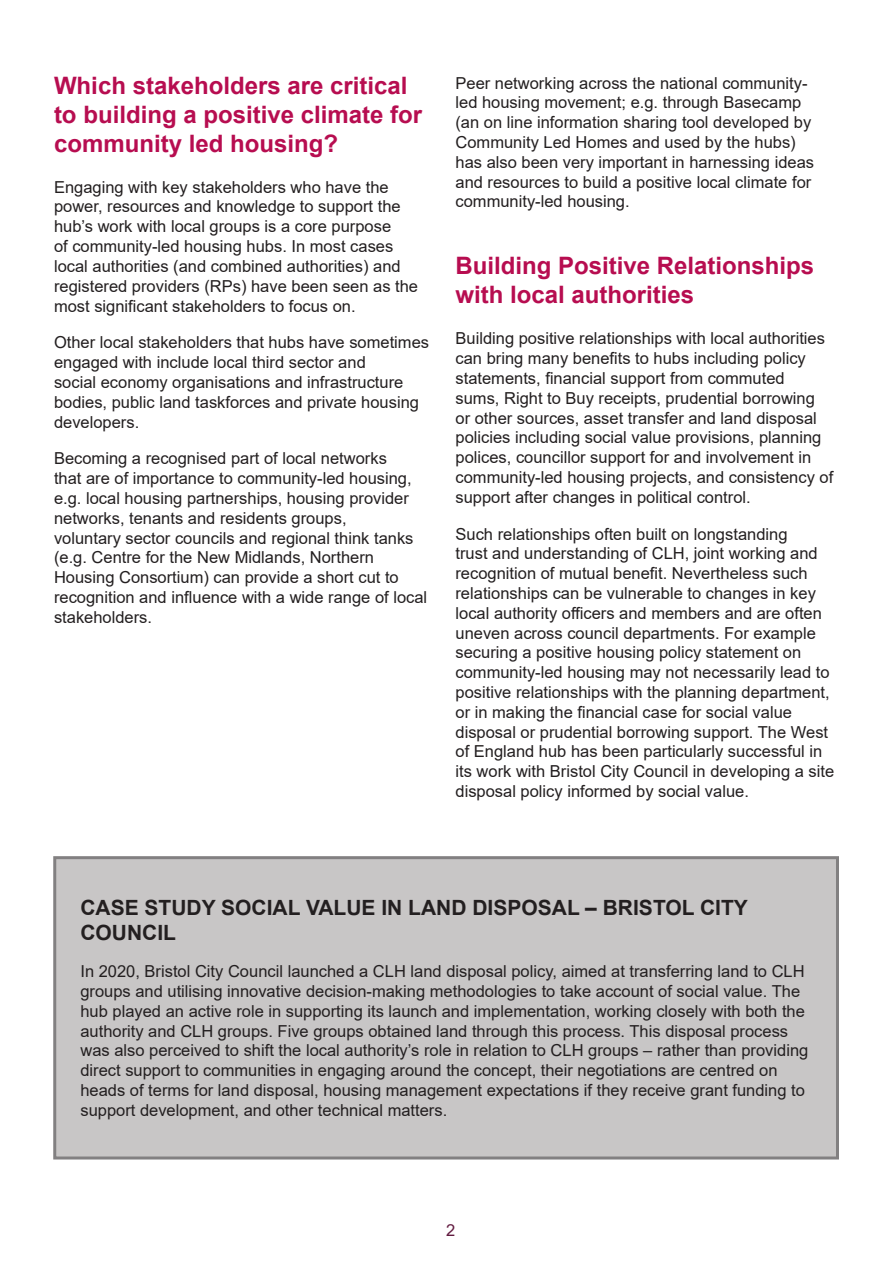
<style>
.page{position:relative;width:893px;height:1263px;background:#fff}
.page>*{position:absolute;margin:0;border:0;box-sizing:border-box;transform-origin:0 0}
.Heading_1{font:700 24px/28.8px "Arial";color:#b70d50}
.Box_heading{font:700 21px/25.2px "Arial";color:#231f20}
.t1{font:16.5px/19.8px "Arial";color:#231f20}
.t2{font:16.5px "Arial";color:#621b40}
</style>
<div class="page">
<div style="left:53px;top:856px;width:786px;height:303px;background:#c8c6c6;border:3px solid #828081"></div>
<p class="Heading_1" style="left:54px;top:71px;width:370px">Which stakeholders are critical to building a positive climate for community led housing?</p>
<p class="t1" style="left:54px;top:177px;width:366px">Engaging with key stakeholders who have the power, resources and knowledge to support the hub’s work with local groups is a core purpose<br>of community-led housing hubs. In most cases local authorities (and combined authorities) and registered providers (RPs) have been seen as the most significant stakeholders to focus on.</p>
<p class="t1" style="left:54px;top:332px;width:377px">Other local stakeholders that hubs have sometimes engaged with include local third sector and<br>social economy organisations and infrastructure bodies, public land taskforces and private housing developers.</p>
<p class="t1" style="left:54px;top:448px;width:375px">Becoming a recognised part of local networks<br>that are of importance to community-led housing, e.g. local housing partnerships, housing provider networks, tenants and residents groups,<br>voluntary sector councils and regional think tanks (e.g. Centre for the New Midlands, Northern Housing Consortium) can provide a short cut to recognition and influence with a wide range of local stakeholders.</p>
<p class="t1" style="left:455px;top:73px;width:360px">Peer networking across the national community&shy;led housing movement; e.g. through Basecamp (an on line information sharing tool developed by Community Led Homes and used by the hubs) has also been very important in harnessing ideas and resources to build a positive local climate for community-led housing.</p>
<p class="Heading_1" style="left:455px;top:252px;width:360px">Building Positive Relationships with local authorities</p>
<p class="t1" style="left:455px;top:328px;width:379px">Building positive relationships with local authorities can bring many benefits to hubs including policy statements, financial support from commuted<br>sums, Right to Buy receipts, prudential borrowing or other sources, asset transfer and land disposal policies including social value provisions, planning polices, councillor support for and involvement in community-led housing projects, and consistency of support after changes in political control.</p>
<p class="t1" style="left:455px;top:524px;width:380px">Such relationships often built on longstanding<br>trust and understanding of CLH, joint working and recognition of mutual benefit. Nevertheless such relationships can be vulnerable to changes in key local authority officers and members and are often uneven across council departments. For example securing a positive housing policy statement on community-led housing may not necessarily lead to positive relationships with the planning department, or in making the financial case for social value disposal or prudential borrowing support. The West of England hub has been particularly successful in its work with Bristol City Council in developing a site disposal policy informed by social value.</p>
<p class="Box_heading" style="left:80px;top:895px;width:669px">CASE STUDY SOCIAL VALUE IN LAND DISPOSAL – BRISTOL CITY<br>COUNCIL</p>
<p class="t1" style="left:80px;top:961px;width:729px">In 2020, Bristol City Council launched a CLH land disposal policy, aimed at transferring land to CLH groups and utilising innovative decision-making methodologies to take account of social value. The hub played an active role in supporting its launch and implementation, working closely with both the authority and CLH groups. Five groups obtained land through this process. This disposal process was also perceived to shift the local authority’s role in relation to CLH groups – rather than providing direct support to communities in engaging around the concept, their negotiations are centred on heads of terms for land disposal, housing management expectations if they receive grant funding to support development, and other technical matters.</p>
<p class="t2" style="left:446px;top:1219px;width:11px">2</p>
</div>
